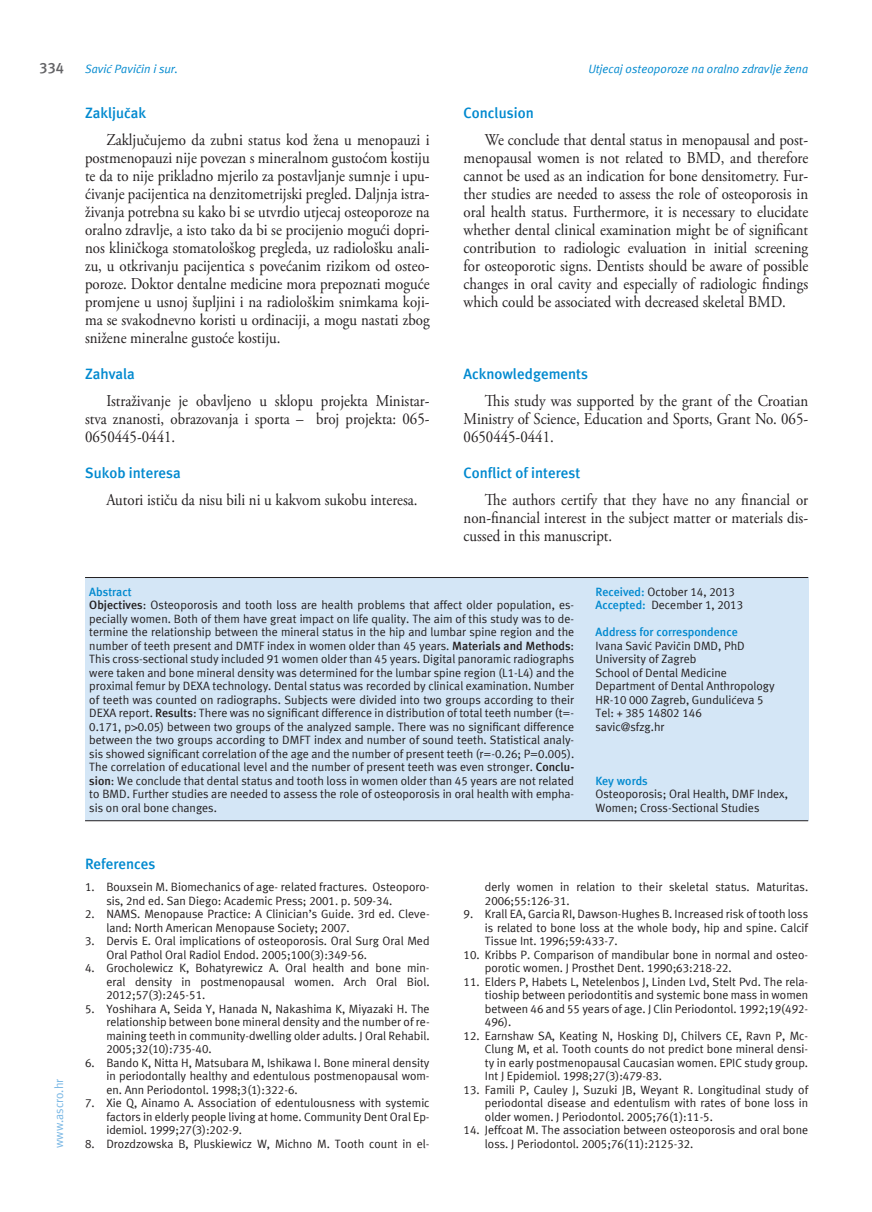
<style>
.page{position:relative;width:872px;height:1212px;background:#fff}
.page>*{position:absolute;margin:0;border:0;box-sizing:border-box;transform-origin:0 0}
.t1{font:16.5px/18px "Adobe Garamond Pro";color:#231f20;text-align:justify;scale:.9 1}
.t2{font:700 15px "Meta ASC";color:#0089cf}
.t3{font:700 15px "Meta ASC";color:#636366}
.t4{font:12px/13.5px "Meta ASC";color:#231f20}
.t5{font:italic 12px "Meta ASC";color:#0089cf}
.t6{font:700 12px "Meta ASC";color:#0089cf}
.t7{font:12px "Meta ASC";color:#77b6e4}
.s1{font-weight:700;color:#0089cf}
.s2{font-weight:700}
</style>
<div class="page">
<div style="left:85px;top:577px;width:723px;height:244px;background:#d4e6f6"></div>
<hr style="left:85px;top:577px;width:723px;height:1px;background:#231f20">
<hr style="left:85px;top:820px;width:723px;height:1px;background:#231f20">
<p class="t3" style="left:40px;top:59px;width:26px">334</p>
<p class="t5" style="left:588px;top:62px;width:221px">Utjecaj osteoporoze na oralno zdravlje žena</p>
<p class="t5" style="left:85px;top:62px;width:94px">Savić Pavičin i sur.</p>
<p class="t2" style="left:85px;top:104px;width:63px">Zaključak</p>
<p class="t1" style="left:85px;top:131px;width:384px;text-indent:21px">Zaključujemo da zubni status kod žena u menopauzi i postmenopauzi nije povezan s mineralnom gustoćom kostiju te da to nije prikladno mjerilo za postavljanje sumnje i upu&shy;ćivanje pacijentica na denzitometrijski pregled. Daljnja istra&shy;živanja potrebna su kako bi se utvrdio utjecaj osteoporoze na oralno zdravlje, a isto tako da bi se procijenio mogući dopri&shy;nos kliničkoga stomatološkog pregleda, uz radiološku anali&shy;zu, u otkrivanju pacijentica s povećanim rizikom od osteo&shy;poroze. Doktor dentalne medicine mora prepoznati moguće promjene u usnoj šupljini i na radiološkim snimkama koji&shy;ma se svakodnevno koristi u ordinaciji, a mogu nastati zbog snižene mineralne gustoće kostiju.</p>
<p class="t2" style="left:85px;top:365px;width:51px">Zahvala</p>
<h1 class="t1" style="left:85px;top:392px;width:384px;text-indent:21px">Istraživanje je obavljeno u sklopu projekta Ministar&shy;stva znanosti, obrazovanja i sporta – broj projekta: 065- 0650445-0441.</h1>
<p class="t2" style="left:85px;top:464px;width:97px">Sukob interesa</p>
<h1 class="t1" style="left:106px;top:491px;width:347px">Autori ističu da nisu bili ni u kakvom sukobu interesa.</h1>
<p class="t2" style="left:463px;top:104px;width:72px">Conclusion</p>
<p class="t1" style="left:463px;top:131px;width:384px;text-indent:21px">We conclude that dental status in menopausal and post&shy;menopausal women is not related to BMD, and therefore cannot be used as an indication for bone densitometry. Fur&shy;ther studies are needed to assess the role of osteoporosis in oral health status. Furthermore, it is necessary to elucidate whether dental clinical examination might be of significant contribution to radiologic evaluation in initial screening for osteoporotic signs. Dentists should be aware of possible changes in oral cavity and especially of radiologic findings which could be associated with decreased skeletal BMD.</p>
<p class="t2" style="left:463px;top:365px;width:126px">Acknowledgements</p>
<h1 class="t1" style="left:463px;top:392px;width:384px;text-indent:21px">This study was supported by the grant of the Croatian Ministry of Science, Education and Sports, Grant No. 065- 0650445-0441.</h1>
<p class="t2" style="left:463px;top:464px;width:118px">Conflict of interest</p>
<h1 class="t1" style="left:463px;top:491px;width:384px;text-indent:21px">The authors certify that they have no any financial or non-financial interest in the subject matter or materials dis&shy;cussed in this manuscript.</h1>
<p class="t7" style="left:52px;top:1148px;width:71px;rotate:-90deg">www.ascro.hr</p>
<p class="t4" style="left:89px;top:585px;width:486px"><span class="s1">Abstract<br></span><span class="s2">Objectives</span>: Osteoporosis and tooth loss are health problems that affect older population, es&shy;pecially women. Both of them have great impact on life quality. The aim of this study was to de&shy;termine the relationship between the mineral status in the hip and lumbar spine region and the number of teeth present and DMTF index in women older than 45 years. <span class="s2">Materials and Methods</span>:<br>This cross-sectional study included 91 women older than 45 years. Digital panoramic radiographs were taken and bone mineral density was determined for the lumbar spine region (L1-L4) and the proximal femur by DEXA technology. Dental status was recorded by clinical examination. Number of teeth was counted on radiographs. Subjects were divided into two groups according to their DEXA report. <span class="s2">Results</span>: There was no significant difference in distribution of total teeth number (t=- 0.171, p&gt;0.05) between two groups of the analyzed sample. There was no significant difference between the two groups according to DMFT index and number of sound teeth. Statistical analy&shy;sis showed significant correlation of the age and the number of present teeth (r=-0.26; P=0.005).<br>The correlation of educational level and the number of present teeth was even stronger. <span class="s2">Conclu&shy;sion</span>: We conclude that dental status and tooth loss in women older than 45 years are not related to BMD. Further studies are needed to assess the role of osteoporosis in oral health with empha&shy;sis on oral bone changes.</p>
<p class="t4" style="left:595px;top:585px;width:149px"><span class="s1">Received:</span> October 14, 2013<br><span class="s1">Accepted:</span> December 1, 2013</p>
<p class="t6" style="left:595px;top:625px;width:144px">Address for correspondence</p>
<p class="t4" style="left:595px;top:639px;width:181px">Ivana Savić Pavičin DMD, PhD<br>University of Zagreb<br>School of Dental Medicine<br>Department of Dental Anthropology<br>HR-10 000 Zagreb, Gundulićeva 5<br>Tel: + 385 14802 146<br>savic@sfzg.hr</p>
<p class="t6" style="left:595px;top:774px;width:54px">Key words</p>
<p class="t4" style="left:595px;top:787px;width:194px">Osteoporosis; Oral Health, DMF Index,<br>Women; Cross-Sectional Studies</p>
<p class="t2" style="left:85px;top:855px;width:72px">References</p>
<p class="t4" style="left:106px;top:880px;width:325px;text-indent:-21px">1. Bouxsein M. Biomechanics of age- related fractures. Osteoporo&shy;sis, 2nd ed. San Diego: Academic Press; 2001. p. 509-34.</p>
<p class="t4" style="left:106px;top:907px;width:325px;text-indent:-21px">2. NAMS. Menopause Practice: A Clinician’s Guide. 3rd ed. Cleve&shy;land: North American Menopause Society; 2007.</p>
<p class="t4" style="left:106px;top:934px;width:325px;text-indent:-21px">3. Dervis E. Oral implications of osteoporosis. Oral Surg Oral Med<br>Oral Pathol Oral Radiol Endod. 2005;100(3):349-56.</p>
<p class="t4" style="left:106px;top:961px;width:325px;text-align:justify;text-indent:-21px">4. Grocholewicz K, Bohatyrewicz A. Oral health and bone min&shy;eral density in postmenopausal women. Arch Oral Biol.<br>2012;57(3):245-51.</p>
<p class="t4" style="left:106px;top:1002px;width:325px;text-align:justify;text-indent:-21px">5. Yoshihara A, Seida Y, Hanada N, Nakashima K, Miyazaki H. The relationship between bone mineral density and the number of re&shy;maining teeth in community-dwelling older adults. J Oral Rehabil.<br>2005;32(10):735-40.</p>
<p class="t4" style="left:106px;top:1056px;width:325px;text-align:justify;text-indent:-21px">6. Bando K, Nitta H, Matsubara M, Ishikawa I. Bone mineral density in periodontally healthy and edentulous postmenopausal wom&shy;en. Ann Periodontol. 1998;3(1):322-6.</p>
<p class="t4" style="left:106px;top:1096px;width:325px;text-align:justify;text-indent:-21px">7. Xie Q, Ainamo A. Association of edentulousness with systemic factors in elderly people living at home. Community Dent Oral Ep&shy;idemiol. 1999;27(3):202-9.</p>
<p class="t4" style="left:85px;top:1137px;width:346px">8. Drozdzowska B, Pluskiewicz W, Michno M. Tooth count in el-</p>
<p class="t4" style="left:485px;top:880px;width:325px">derly women in relation to their skeletal status. Maturitas.<br>2006;55:126-31.</p>
<p class="t4" style="left:485px;top:907px;width:325px;text-align:justify;text-indent:-21px">9. Krall EA, Garcia RI, Dawson-Hughes B. Increased risk of tooth loss is related to bone loss at the whole body, hip and spine. Calcif Tissue Int. 1996;59:433-7.</p>
<p class="t4" style="left:485px;top:948px;width:325px;text-indent:-21px">10. Kribbs P. Comparison of mandibular bone in normal and osteo&shy;porotic women. J Prosthet Dent. 1990;63:218-22.</p>
<p class="t4" style="left:485px;top:975px;width:325px;text-align:justify;text-indent:-21px">11. Elders P, Habets L, Netelenbos J, Linden Lvd, Stelt Pvd. The rela&shy;tioship between periodontitis and systemic bone mass in women between 46 and 55 years of age. J Clin Periodontol. 1992;19(492- 496).</p>
<p class="t4" style="left:485px;top:1029px;width:325px;text-align:justify;text-indent:-21px">12. Earnshaw SA, Keating N, Hosking DJ, Chilvers CE, Ravn P, Mc-Clung M, et al. Tooth counts do not predict bone mineral densi&shy;ty in early postmenopausal Caucasian women. EPIC study group.<br>Int J Epidemiol. 1998;27(3):479-83.</p>
<p class="t4" style="left:485px;top:1083px;width:325px;text-align:justify;text-indent:-21px">13. Famili P, Cauley J, Suzuki JB, Weyant R. Longitudinal study of periodontal disease and edentulism with rates of bone loss in older women. J Periodontol. 2005;76(1):11-5.</p>
<p class="t4" style="left:485px;top:1123px;width:325px;text-indent:-21px">14. Jeffcoat M. The association between osteoporosis and oral bone loss. J Periodontol. 2005;76(11):2125-32.</p>
</div>
